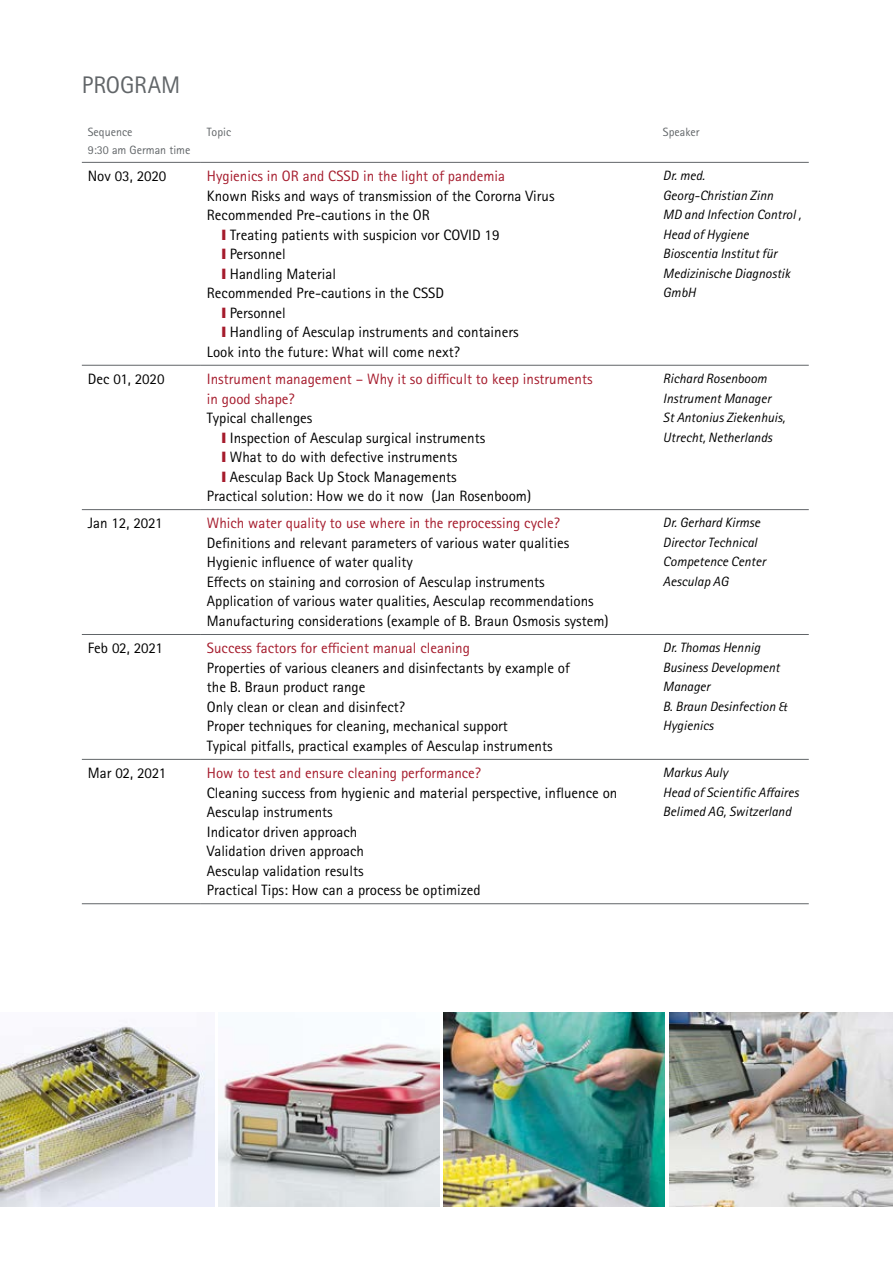
<style>
.page{position:relative;width:893px;height:1263px;background:#fff}
.page>*{position:absolute;margin:0;border:0;box-sizing:border-box;transform-origin:0 0}
.t1{font:24px "Rotis Sans Serif Pro";color:#616568}
.t2{font:15px/19.5px "Rotis Sans Serif Pro";color:#000}
.t3{font:15px/19.5px "Rotis Sans Serif Pro";color:#a51b2c}
.t4{font:italic 13.5px/19.5px "Rotis Sans Serif Pro";color:#000}
.t5{font:12px/18px "Rotis Sans Serif Pro";color:#616568}
.s1{color:#a51b2c}
</style>
<div class="page">
<hr style="left:82px;top:365px;width:119px;height:1px;background:#616568">
<hr style="left:201px;top:365px;width:456px;height:1px;background:#616568">
<hr style="left:657px;top:365px;width:152px;height:1px;background:#616568">
<hr style="left:82px;top:509px;width:119px;height:1px;background:#616568">
<hr style="left:201px;top:509px;width:456px;height:1px;background:#616568">
<hr style="left:657px;top:509px;width:152px;height:1px;background:#616568">
<hr style="left:82px;top:634px;width:119px;height:1px;background:#616568">
<hr style="left:201px;top:634px;width:456px;height:1px;background:#616568">
<hr style="left:657px;top:634px;width:152px;height:1px;background:#616568">
<hr style="left:82px;top:759px;width:119px;height:1px;background:#616568">
<hr style="left:201px;top:759px;width:456px;height:1px;background:#616568">
<hr style="left:657px;top:759px;width:152px;height:1px;background:#616568">
<hr style="left:82px;top:903px;width:119px;height:1px;background:#616568">
<hr style="left:201px;top:903px;width:456px;height:1px;background:#616568">
<hr style="left:657px;top:903px;width:152px;height:1px;background:#616568">
<hr style="left:82px;top:162px;width:119px;height:1px;background:#616568">
<hr style="left:201px;top:162px;width:456px;height:1px;background:#616568">
<hr style="left:657px;top:162px;width:152px;height:1px;background:#616568">
<img style="left:444px;top:1012px;width:221px;height:194px">
<img style="left:218px;top:1043px;width:222px;height:163px">
<img style="left:0;top:1022px;width:214px;height:184px">
<img style="left:669px;top:1012px;width:224px;height:194px">
<h1 class="t1" style="left:82px;top:71px;width:100px">PROGRAM</h1>
<p class="t5" style="left:88px;top:123px;width:104px">Sequence<br>9:30 am German time</p>
<p class="t5" style="left:207px;top:123px;width:26px">Topic</p>
<p class="t5" style="left:663px;top:123px;width:38px">Speaker</p>
<p class="t2" style="left:88px;top:167px;width:80px">Nov 03, 2020</p>
<p class="t3" style="left:207px;top:167px;width:300px">Hygienics in OR and CSSD in the light of pandemia</p>
<p class="t2" style="left:207px;top:186px;width:349px">Known Risks and ways of transmission of the Cororna Virus</p>
<p class="t2" style="left:207px;top:206px;width:224px">Recommended Pre-cautions in the OR</p>
<p class="t2" style="left:222px;top:225px;width:279px"><span class="s1">❙</span> Treating patients with suspicion vor COVID 19</p>
<p class="t2" style="left:222px;top:245px;width:66px"><span class="s1">❙</span> Personnel</p>
<p class="t2" style="left:222px;top:264px;width:116px"><span class="s1">❙</span> Handling Material</p>
<p class="t2" style="left:207px;top:284px;width:239px">Recommended Pre-cautions in the CSSD</p>
<p class="t2" style="left:222px;top:303px;width:66px"><span class="s1">❙</span> Personnel</p>
<p class="t2" style="left:222px;top:323px;width:298px"><span class="s1">❙</span> Handling of Aesculap instruments and containers</p>
<p class="t2" style="left:207px;top:342px;width:254px">Look into the future: What will come next?</p>
<p class="t4" style="left:663px;top:166px;width:140px">Dr. med.<br>Georg-Christian Zinn<br>MD and Infection Control ,<br>Head of Hygiene<br>Bioscentia Institut für<br>Medizinische Diagnostik<br>GmbH</p>
<p class="t2" style="left:88px;top:369px;width:78px">Dec 01, 2020</p>
<p class="t3" style="left:207px;top:369px;width:387px">Instrument management – Why it so difficult to keep instruments in good shape?</p>
<p class="t2" style="left:207px;top:408px;width:107px">Typical challenges</p>
<p class="t2" style="left:222px;top:428px;width:265px"><span class="s1">❙</span> Inspection of Aesculap surgical instruments</p>
<p class="t2" style="left:222px;top:447px;width:237px"><span class="s1">❙</span> What to do with defective instruments</p>
<p class="t2" style="left:222px;top:467px;width:236px"><span class="s1">❙</span> Aesculap Back Up Stock Managements</p>
<p class="t2" style="left:207px;top:486px;width:326px">Practical solution: How we do it now (Jan Rosenboom)</p>
<p class="t2" style="left:88px;top:514px;width:76px">Jan 12, 2021</p>
<p class="t3" style="left:207px;top:514px;width:354px">Which water quality to use where in the reprocessing cycle?</p>
<p class="t2" style="left:207px;top:533px;width:403px">Definitions and relevant parameters of various water qualities Hygienic influence of water quality<br>Effects on staining and corrosion of Aesculap instruments Application of various water qualities, Aesculap recommendations Manufacturing considerations (example of B. Braun Osmosis system)</p>
<p class="t2" style="left:88px;top:639px;width:76px">Feb 02, 2021</p>
<p class="t3" style="left:207px;top:639px;width:264px">Success factors for efficient manual cleaning</p>
<p class="t2" style="left:207px;top:658px;width:364px">Properties of various cleaners and disinfectants by example of the B. Braun product range<br>Only clean or clean and disinfect?<br>Proper techniques for cleaning, mechanical support<br>Typical pitfalls, practical examples of Aesculap instruments</p>
<p class="t2" style="left:88px;top:763px;width:80px">Mar 02, 2021</p>
<p class="t3" style="left:207px;top:763px;width:276px">How to test and ensure cleaning performance?</p>
<p class="t2" style="left:207px;top:783px;width:412px">Cleaning success from hygienic and material perspective, influence on Aesculap instruments<br>Indicator driven approach<br>Validation driven approach<br>Aesculap validation results<br>Practical Tips: How can a process be optimized</p>
<p class="t4" style="left:663px;top:369px;width:124px">Richard Rosenboom<br>Instrument Manager<br>St Antonius Ziekenhuis,<br>Utrecht, Netherlands</p>
<p class="t4" style="left:663px;top:513px;width:104px">Dr. Gerhard Kirmse<br>Director Technical<br>Competence Center<br>Aesculap AG</p>
<p class="t4" style="left:663px;top:638px;width:125px">Dr. Thomas Hennig<br>Business Development<br>Manager<br>B. Braun Desinfection &amp;<br>Hygienics</p>
<p class="t4" style="left:663px;top:763px;width:137px">Markus Auly<br>Head of Scientific Affaires<br>Belimed AG, Switzerland</p>
</div>
